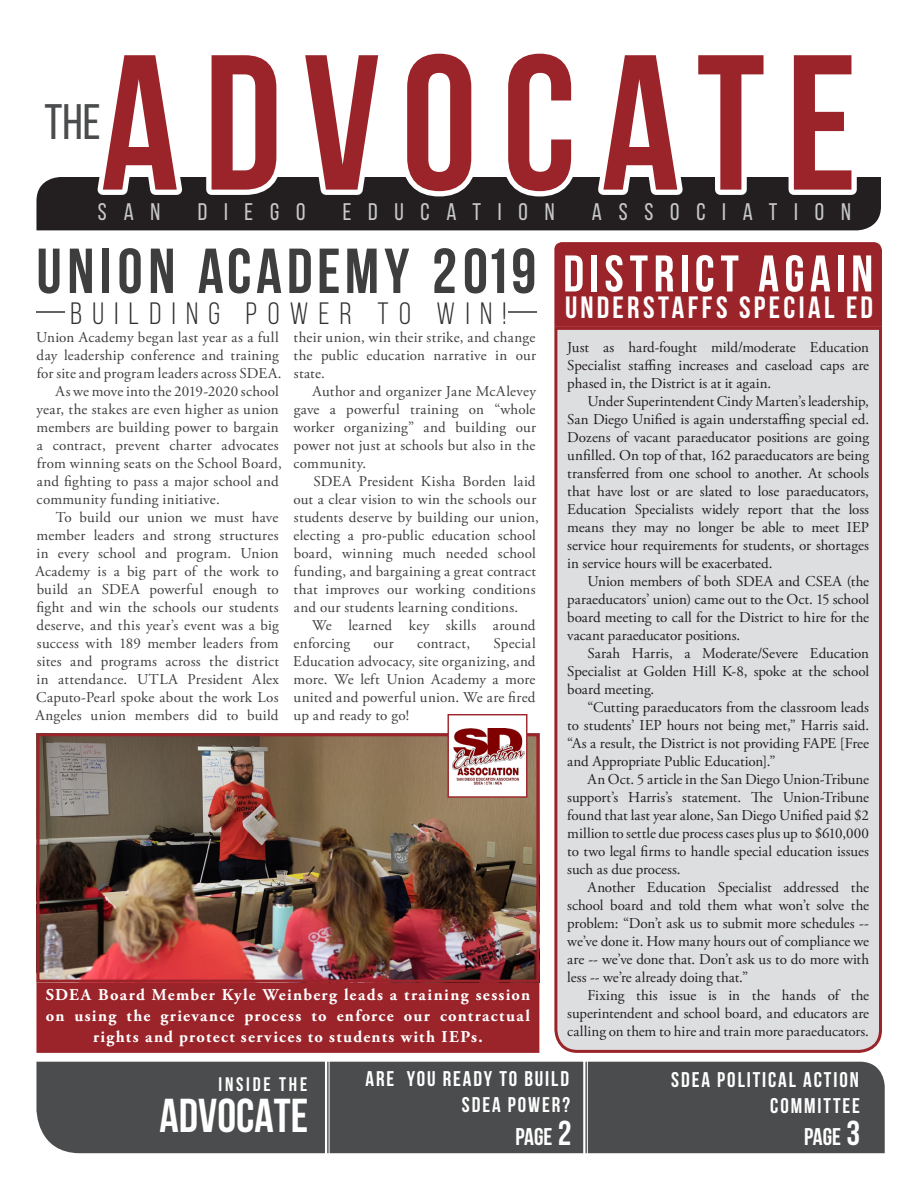
<style>
.page{position:relative;width:918px;height:1188px;background:#fff}
.page>*{position:absolute;margin:0;border:0;box-sizing:border-box;transform-origin:0 0}
.t1{font:700 192px "Bebas Neue";letter-spacing:.11em;color:#9b242a}
.t2{font:700 63.45px "Bebas Neue";letter-spacing:.075em;color:#3e3e3f}
.t3{font:700 51.45px "Bebas Neue";letter-spacing:.105em;color:#fff}
.t4{font:49.8px "Bebas Neue";color:#4b4c4d}
.t5{font:700 47.55px "Bebas Neue";color:#fff}
.t6{font:30.9px "Bebas Neue";letter-spacing:.335em;color:#312f30}
.t7{font:700 30.75px "Bebas Neue";letter-spacing:.105em;color:#fff}
.t8{font:700 24.15px "Bebas Neue";color:#fff}
.t9{font:24px "Bebas Neue";letter-spacing:.7em;color:#c7c8ca}
.t10{font:700 21.3px/25.5px "Bebas Neue";letter-spacing:.09em;color:#fff;text-align:right}
.t11{font:700 19.65px "Bebas Neue";letter-spacing:.14em;color:#fff}
.Column_no_bullet{font:700 16.5px/21px "Adobe Garamond Pro";letter-spacing:.08em;color:#fff;text-align:center}
.t12{font:15px/18px "Adobe Garamond Pro";letter-spacing:-.005em;color:#231f20;text-align:justify}
.Column_no_bullet-2{font:15px/18px "Adobe Garamond Pro";letter-spacing:.02em;color:#3e3e3f}
.s1{font-size:34.65px}
</style>
<div class="page">
<div style="left:554px;top:328px;width:328px;height:725px;background:#dddee0"></div>
<div style="left:36px;top:941px;width:503px;height:112px;background:#9b242a;border:3px solid #9b242a"></div>
<div style="left:36px;top:177px;width:845px;height:53px;background:#231f20"></div>
<svg style="left:90px;top:177px;width:99px;height:23px"></svg>
<svg style="left:201px;top:177px;width:86px;height:23px"></svg>
<svg style="left:293px;top:177px;width:98px;height:54px;background:#3e3a3b"></svg>
<svg style="left:397px;top:177px;width:85px;height:25px"></svg>
<svg style="left:498px;top:177px;width:84px;height:25px"></svg>
<svg style="left:591px;top:177px;width:183px;height:23px"></svg>
<svg style="left:783px;top:177px;width:79px;height:23px"></svg>
<div style="left:36px;top:1062px;width:849px;height:91px;background:#4b4c4d"></div>
<hr style="left:329px;top:1058px;width:1px;height:102px;background:#fff">
<hr style="left:325px;top:1058px;width:2px;height:102px;background:#fff">
<hr style="left:587px;top:1053px;width:1px;height:107px;background:#fff">
<hr style="left:583px;top:1053px;width:2px;height:107px;background:#fff">
<svg style="left:36px;top:312px;width:29px;height:1px"></svg>
<svg style="left:508px;top:312px;width:28px;height:1px"></svg>
<div style="left:554px;top:242px;width:328px;height:86px;background:#9b242a"></div>
<img style="left:40px;top:737px;width:495px;height:242px">
<div style="left:36px;top:733px;width:503px;height:250px;border:3px solid #9b242a"></div>
<svg style="left:447px;top:714px;width:81px;height:84px"></svg>
<img style="left:452px;top:728px;width:72px;height:58px">
<p class="t1" style="left:101px;top:18px;width:758px">ADVOCATE</p>
<p class="t4" style="left:45px;top:95px;width:58px">the</p>
<p class="t9" style="left:98px;top:199px;width:64px">SAN</p>
<p class="t9" style="left:198px;top:199px;width:109px">DIEGO</p>
<p class="t9" style="left:343px;top:199px;width:213px">EDUCATION</p>
<p class="t9" style="left:592px;top:199px;width:261px">ASSOCIATION</p>
<p class="t2" style="left:36px;top:236px;width:501px">UNION ACADEMY 2019</p>
<p class="t6" style="left:70px;top:297px;width:438px">BUILDING POWER TO WIN!</p>
<p class="Column_no_bullet-2" style="left:36px;top:329px;width:247px">Union Academy began last year as a full day leadership conference and training for site and program leaders across SDEA.</p>
<p class="Column_no_bullet-2" style="left:36px;top:383px;width:247px;text-indent:19px">As we move into the 2019-2020 school year, the stakes are even higher as union members are building power to bargain a contract, prevent charter advocates from winning seats on the School Board, and fighting to pass a major school and community funding initiative.</p>
<p class="Column_no_bullet-2" style="left:35px;top:509px;width:245px;text-align:justify;text-indent:20px">To build our union we must have member leaders and strong structures in every school and program. Union Academy is a big part of the work to build an SDEA powerful enough to fight and win the schools our students deserve, and this year’s event was a big success with 189 member leaders from sites and programs across the district in attendance. UTLA President Alex Caputo-Pearl spoke about the work Los Angeles union members did to build</p>
<p class="Column_no_bullet-2" style="left:294px;top:329px;width:244px;text-align:justify">their union, win their strike, and change the public education narrative in our state.</p>
<p class="Column_no_bullet-2" style="left:293px;top:383px;width:244px;text-align:justify;text-indent:19px">Author and organizer Jane McAlevey gave a powerful training on “whole worker organizing” and building our power not just at schools but also in the community.</p>
<p class="Column_no_bullet-2" style="left:294px;top:473px;width:247px;text-indent:20px">SDEA President Kisha Borden laid out a clear vision to win the schools our students deserve by building our union, electing a pro-public education school board, winning much needed school funding, and bargaining a great contract that improves our working conditions and our students learning conditions.</p>
<p class="Column_no_bullet-2" style="left:294px;top:617px;width:243px;text-indent:19px">We learned key skills around enforcing</p>
<p class="Column_no_bullet-2" style="left:293px;top:635px;width:244px;text-align:justify;text-indent:200px">Special Education advocacy, site organizing, and more. We left Union Academy a more united and powerful union. We are fired up and ready to go!</p>
<p class="Column_no_bullet-2" style="left:373px;top:635px;width:22px">our</p>
<p class="Column_no_bullet-2" style="left:417px;top:635px;width:55px">contract,</p>
<p class="Column_no_bullet" style="left:46px;top:985px;width:486px">SDEA Board Member Kyle Weinberg leads a training session on using the grievance process to enforce our contractual rights and protect services to students with IEPs.</p>
<p class="t3" style="left:563px;top:245px;width:312px">DISTRICT AGAIN</p>
<p class="t7" style="left:565px;top:291px;width:310px">UNDERSTAFFS SPECIAL ED</p>
<p class="t12" style="left:567px;top:339px;width:303px">Just as hard-fought mild/moderate Education Specialist staffing increases and caseload caps are phased in, the District is at it again.</p>
<p class="t12" style="left:567px;top:393px;width:303px;text-indent:20px">Under Superintendent Cindy Marten’s leadership, San Diego Unified is again understaffing special ed.<br>Dozens of vacant paraeducator positions are going unfilled. On top of that, 162 paraeducators are being transferred from one school to another. At schools that have lost or are slated to lose paraeducators, Education Specialists widely report that the loss means they may no longer be able to meet IEP service hour requirements for students, or shortages in service hours will be exacerbated.</p>
<p class="t12" style="left:567px;top:573px;width:303px;text-indent:20px">Union members of both SDEA and CSEA (the paraeducators’ union) came out to the Oct. 15 school board meeting to call for the District to hire for the vacant paraeducator positions.</p>
<p class="t12" style="left:567px;top:645px;width:303px;text-indent:20px">Sarah Harris, a Moderate/Severe Education Specialist at Golden Hill K-8, spoke at the school board meeting.</p>
<p class="t12" style="left:567px;top:699px;width:303px;text-indent:20px">“Cutting paraeducators from the classroom leads to students’ IEP hours not being met,” Harris said. “As a result, the District is not providing FAPE [Free and Appropriate Public Education].”</p>
<p class="t12" style="left:567px;top:771px;width:303px;text-indent:20px">An Oct. 5 article in the San Diego Union-Tribune support’s Harris’s statement. The Union-Tribune found that last year alone, San Diego Unified paid $2 million to settle due process cases plus up to $610,000 to two legal firms to handle special education issues such as due process.</p>
<p class="t12" style="left:567px;top:879px;width:303px;text-indent:20px">Another Education Specialist addressed the school board and told them what won’t solve the problem: “Don’t ask us to submit more schedules -- we’ve done it. How many hours out of compliance we are -- we’ve done that. Don’t ask us to do more with less -- we’re already doing that.”</p>
<p class="t12" style="left:567px;top:987px;width:303px;text-indent:20px">Fixing this issue is in the hands of the superintendent and school board, and educators are calling on them to hire and train more paraeducators.</p>
<p class="t10" style="left:366px;top:1066px;width:206px">ARE YOU READY TO BUILD<br>SDEA POWER?</p>
<p class="t11" style="left:219px;top:1073px;width:90px">INSIDE THE</p>
<p class="t10" style="left:671px;top:1067px;width:190px">SDEA POLITICAL ACTION<br>COMMITTEE</p>
<p class="t5" style="left:160px;top:1089px;width:150px">ADVOCATE</p>
<p class="t8" style="left:515px;top:1123px;width:58px">PAGE <span class="s1">2</span></p>
<p class="t8" style="left:804px;top:1123px;width:58px">PAGE <span class="s1">3</span></p>
</div>
